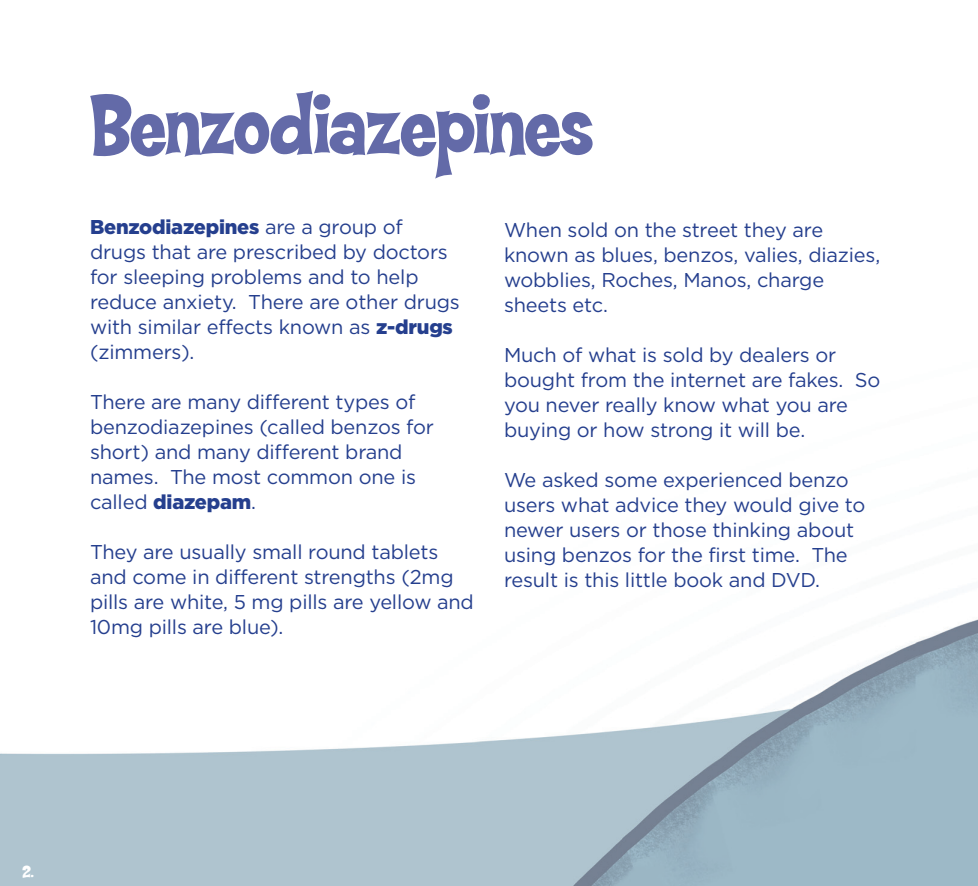
<style>
.page{position:relative;width:978px;height:886px;background:#fff}
.page>*{position:absolute;margin:0;border:0;box-sizing:border-box;transform-origin:0 0}
.t1{font:90px "Typographyof Coop Flaired";letter-spacing:-.015em;color:#636aa8}
.t2{font:20px/25px "Gotham";letter-spacing:-.01em;color:#253f8e}
.t3{font:17.5px "Typographyof Coop Flaired";color:#fff}
.s1{font-weight:900}
</style>
<div class="page">
<img style="left:0;top:619px;width:978px;height:267px">
<p class="t1" style="left:90px;top:77px;width:505px">Benzodiazepines</p>
<p class="t2" style="left:90px;top:214px;width:371px"><span class="s1">Benzodiazepines</span> are a group of drugs that are prescribed by doctors for sleeping problems and to help reduce anxiety. There are other drugs with similar effects known as <span class="s1">z-drugs </span>(zimmers).</p>
<p class="t2" style="left:90px;top:389px;width:346px">There are many different types of benzodiazepines (called benzos for short) and many different brand names. The most common one is called <span class="s1">diazepam</span>.</p>
<p class="t2" style="left:90px;top:539px;width:385px">They are usually small round tablets and come in different strengths (2mg pills are white, 5 mg pills are yellow and 10mg pills are blue).</p>
<p class="t2" style="left:504px;top:217px;width:378px">When sold on the street they are known as blues, benzos, valies, diazies, wobblies, Roches, Manos, charge sheets etc.</p>
<p class="t2" style="left:504px;top:342px;width:378px">Much of what is sold by dealers or bought from the internet are fakes. So you never really know what you are buying or how strong it will be.</p>
<p class="t2" style="left:504px;top:467px;width:363px">We asked some experienced benzo users what advice they would give to newer users or those thinking about using benzos for the first time. The result is this little book and DVD.</p>
<p class="t3" style="left:23px;top:862px;width:13px">2.</p>
</div>
